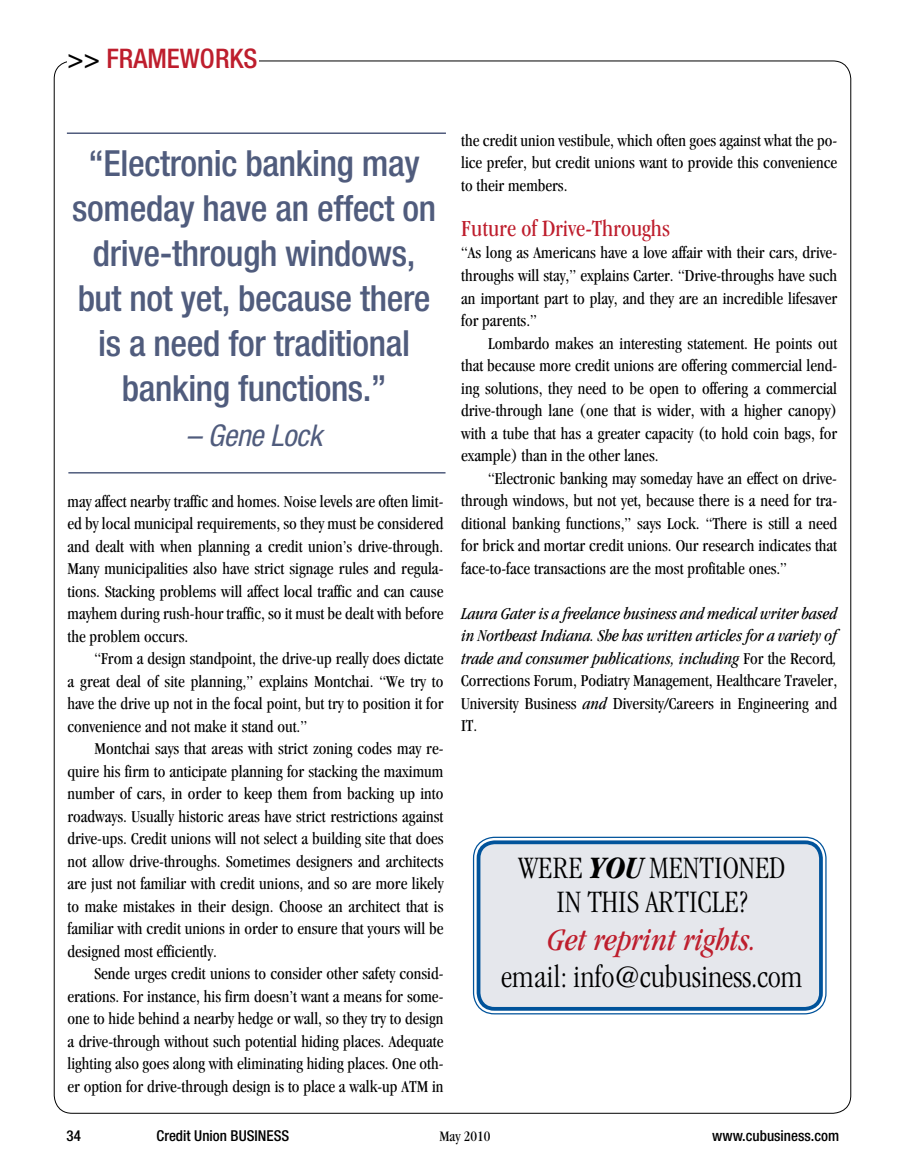
<style>
.page{position:relative;width:905px;height:1175px;background:#fff}
.page>*{position:absolute;margin:0;border:0;box-sizing:border-box;transform-origin:0 0}
.t1{font:500 condensed 36px/45px "Helvetica Neue";letter-spacing:-.01em;color:#505c7d;text-align:center}
.t2{font:300 condensed 32.25px/34.5px "Garamond";color:#000;text-align:center}
.t3{font:italic condensed 32.25px "Garamond";color:#be1e2d}
.t4{font:italic condensed 30px "Helvetica Neue";letter-spacing:-.01em;color:#505c7d}
.t5{font:500 condensed 27px "Helvetica Neue";color:#be1e2d}
.t6{font:condensed 24px "Garamond IT Cby BT";color:#be1e2d}
.t7{font:condensed 17.25px/22.5px "Garamond";color:#000;text-align:justify}
.t8{font:italic condensed 17.25px/22.5px "Garamond";color:#000;text-align:justify}
.t9{font:500 condensed 15px "Helvetica Neue";color:#000}
.t10{font:condensed 15px "Garamond";color:#000}
.s1{color:#000}
.s2{font-style:normal}
.s3{font-weight:700;font-style:italic}
</style>
<div class="page">
<hr style="left:67px;top:132px;width:379px;height:2px;background:#505c7d">
<hr style="left:68px;top:472px;width:377px;height:1px;background:#505c7d">
<div style="left:476px;top:840px;width:346px;height:170px;background:#e5e7ec;border-radius:18px"></div>
<div style="left:473px;top:836px;width:353px;height:178px;border:1px solid #00539b;border-radius:21px"></div>
<div style="left:476px;top:840px;width:346px;height:170px;border:4px solid #00539b;border-radius:16px"></div>
<h3 class="t5" style="left:68px;top:42px;width:191px"><span class="s1">&gt;&gt;</span> FRAMEWORKS</h3>
<h1 class="t1" style="left:72px;top:140px;width:365px">“Electronic banking may someday have an effect on drive-through windows, but not yet, because there is a need for traditional banking functions.”</h1>
<h3 class="t4" style="left:186px;top:418px;width:137px">– Gene Lock</h3>
<p class="t7" style="left:68px;top:490px;width:377px">may affect nearby traffic and homes. Noise levels are often limit&shy;ed by local municipal requirements, so they must be considered and dealt with when planning a credit union’s drive-through.<br>Many municipalities also have strict signage rules and regula&shy;tions. Stacking problems will affect local traffic and can cause mayhem during rush-hour traffic, so it must be dealt with before the problem occurs.</p>
<p class="t7" style="left:68px;top:647px;width:377px;text-indent:27px">“From a design standpoint, the drive-up really does dictate a great deal of site planning,” explains Montchai. “We try to have the drive up not in the focal point, but try to position it for convenience and not make it stand out.”</p>
<p class="t7" style="left:68px;top:737px;width:377px;text-indent:27px">Montchai says that areas with strict zoning codes may re&shy;quire his firm to anticipate planning for stacking the maximum number of cars, in order to keep them from backing up into roadways. Usually historic areas have strict restrictions against drive-ups. Credit unions will not select a building site that does not allow drive-throughs. Sometimes designers and architects are just not familiar with credit unions, and so are more likely to make mistakes in their design. Choose an architect that is familiar with credit unions in order to ensure that yours will be designed most efficiently.</p>
<p class="t7" style="left:68px;top:962px;width:377px;text-indent:27px">Sende urges credit unions to consider other safety consid&shy;erations. For instance, his firm doesn’t want a means for some&shy;one to hide behind a nearby hedge or wall, so they try to design a drive-through without such potential hiding places. Adequate lighting also goes along with eliminating hiding places. One oth&shy;er option for drive-through design is to place a walk-up ATM in</p>
<p class="t7" style="left:461px;top:129px;width:377px">the credit union vestibule, which often goes against what the po&shy;lice prefer, but credit unions want to provide this convenience to their members.</p>
<h3 class="t6" style="left:461px;top:214px;width:210px">Future of Drive-Throughs</h3>
<p class="t7" style="left:461px;top:241px;width:377px">“As long as Americans have a love affair with their cars, drive&shy;throughs will stay,” explains Carter. “Drive-throughs have such an important part to play, and they are an incredible lifesaver for parents.”</p>
<p class="t7" style="left:461px;top:331px;width:377px;text-indent:27px">Lombardo makes an interesting statement. He points out that because more credit unions are offering commercial lend&shy;ing solutions, they need to be open to offering a commercial drive-through lane (one that is wider, with a higher canopy) with a tube that has a greater capacity (to hold coin bags, for example) than in the other lanes.</p>
<p class="t7" style="left:461px;top:466px;width:377px;text-indent:27px">“Electronic banking may someday have an effect on drive&shy;through windows, but not yet, because there is a need for tra&shy;ditional banking functions,” says Lock. “There is still a need for brick and mortar credit unions. Our research indicates that face-to-face transactions are the most profitable ones.”</p>
<p class="t8" style="left:461px;top:602px;width:377px">Laura Gater is a freelance business and medical writer based in Northeast Indiana. She has written articles for a variety of trade and consumer publications, including <span class="s2">For the Record</span>, <span class="s2">Corrections Forum, Podiatry Management, Healthcare Traveler, University Business</span> and <span class="s2">Diversity/Careers in Engineering and IT.</span></p>
<h2 class="t2" style="left:518px;top:850px;width:268px">Were <span class="s3">YOU</span> mentioned in this article?</h2>
<h2 class="t3" style="left:547px;top:921px;width:211px">Get reprint rights.</h2>
<h2 class="t2" style="left:501px;top:959px;width:302px">email: info@cubusiness.com</h2>
<p class="t9" style="left:66px;top:1126px;width:16px">34</p>
<p class="t9" style="left:156px;top:1127px;width:134px">Credit Union BUSINESS</p>
<p class="t10" style="left:439px;top:1127px;width:52px">May 2010</p>
<p class="t9" style="left:712px;top:1127px;width:128px">www.cubusiness.com</p>
</div>
